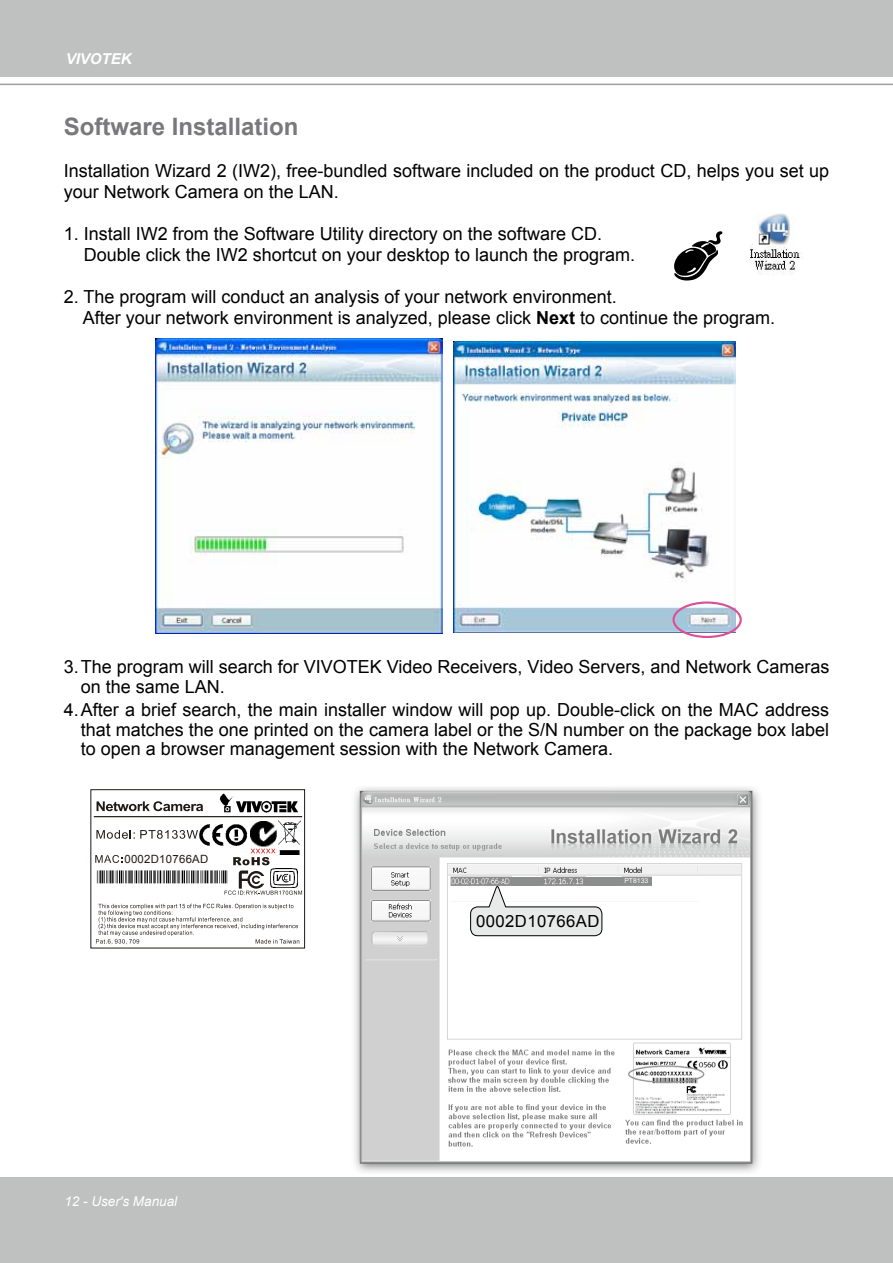
<style>
.page{position:relative;width:893px;height:1263px;background:#fff}
.page>*{position:absolute;margin:0;border:0;box-sizing:border-box;transform-origin:0 0}
._02_中標{font:700 24px "Arial";color:#79797b}
.內文{font:18px/19.5px "Arial";color:#000}
.t1{font:16.65px "Arial";letter-spacing:.025em;color:#000}
.t2{font:italic 700 15px "Arial";color:#fff}
.t3{font:italic 13.5px "Arial";color:#fff}
.t4{font:11.4px "Arial";letter-spacing:.025em;color:#231815}
.t5{font:6.9px "Arial";color:#fff;scale:1.1 1}
.t6{font:6.9px "Arial";color:#fff}
.s1{font-weight:700}
</style>
<div class="page">
<div style="left:0;top:0;width:893px;height:77px;background:#bfc0c0"></div>
<div style="left:0;top:1178px;width:893px;height:85px;background:#bfc0c0"></div>
<hr style="left:0;top:84px;width:893px;height:1px;background:#9fa0a0">
<img style="left:156px;top:339px;width:286px;height:295px">
<img style="left:453px;top:342px;width:283px;height:291px">
<div style="left:672px;top:601px;width:70px;height:37px;border:2px solid #da5097;border-radius:50%"></div>
<img style="left:354px;top:787px;width:405px;height:385px">
<div style="left:451px;top:885px;width:198px;height:16px;background:#fff"></div>
<div style="left:449px;top:902px;width:264px;height:33px;background:#fff"></div>
<svg style="left:470px;top:886px;width:132px;height:50px"></svg>
<div style="left:450px;top:877px;width:202px;height:8px;background:#8c8d8d"></div>
<img style="left:450px;top:876px;width:62px;height:9px">
<img style="left:542px;top:876px;width:44px;height:9px">
<img style="left:622px;top:876px;width:29px;height:1px">
<svg style="left:674px;top:231px;width:48px;height:50px"></svg>
<img style="left:749px;top:213px;width:53px;height:60px">
<svg style="left:95px;top:855px;width:27px;height:8px"></svg>
<img style="left:96px;top:870px;width:129px;height:14px">
<div style="left:91px;top:789px;width:214px;height:159px;border:1px solid #1f1a17"></div>
<svg style="left:97px;top:801px;width:106px;height:10px"></svg>
<img style="left:219px;top:793px;width:79px;height:20px">
<hr style="left:94px;top:816px;width:208px;height:1px;background:#1f1a17">
<svg style="left:96px;top:904px;width:203px;height:40px"></svg>
<img style="left:200px;top:825px;width:47px;height:21px">
<img style="left:250px;top:821px;width:51px;height:26px">
<div style="left:251px;top:847px;width:25px;height:7px;border:1px solid #fff"></div>
<svg style="left:96px;top:830px;width:102px;height:9px"></svg>
<svg style="left:225px;top:849px;width:77px;height:46px"></svg>
<p class="t2" style="left:66px;top:49px;width:67px">VIVOTEK</p>
<p class="_02_中標" style="left:64px;top:111px;width:236px">Software Installation</p>
<p class="內文" style="left:64px;top:160px;width:767px;line-height:21px">Installation Wizard 2 (IW2), free-bundled software included on the product CD, helps you set up your Network Camera on the LAN.</p>
<p class="內文" style="left:64px;top:224px;width:540px">1. Install IW2 from the Software Utility directory on the software CD.</p>
<p class="內文" style="left:84px;top:245px;width:553px">Double click the IW2 shortcut on your desktop to launch the program.</p>
<p class="內文" style="left:64px;top:287px;width:554px">2. The program will conduct an analysis of your network environment.</p>
<p class="內文" style="left:83px;top:308px;width:694px">After your network environment is analyzed, please click <span class="s1">Next</span> to continue the program.</p>
<p class="內文" style="left:81px;top:657px;width:750px;text-indent:-17px">3.The program will search for VIVOTEK Video Receivers, Video Servers, and Network Cameras on the same LAN.</p>
<p class="內文" style="left:81px;top:700px;width:750px;text-align:justify;text-indent:-17px">4.After a brief search, the main installer window will pop up. Double-click on the MAC address that matches the one printed on the camera label or the S/N number on the package box label to open a browser management session with the Network Camera.</p>
<p class="t4" style="left:124px;top:852px;width:85px">0002D10766AD</p>
<p class="t3" style="left:64px;top:1192px;width:114px">12 - User's Manual</p>
<p class="t1" style="left:476px;top:910px;width:125px">0002D10766AD</p>
<p class="t5" style="left:622px;top:876px;width:26px">PZ71X2</p>
<p class="t6" style="left:624px;top:876px;width:25px">PT8133</p>
</div>
